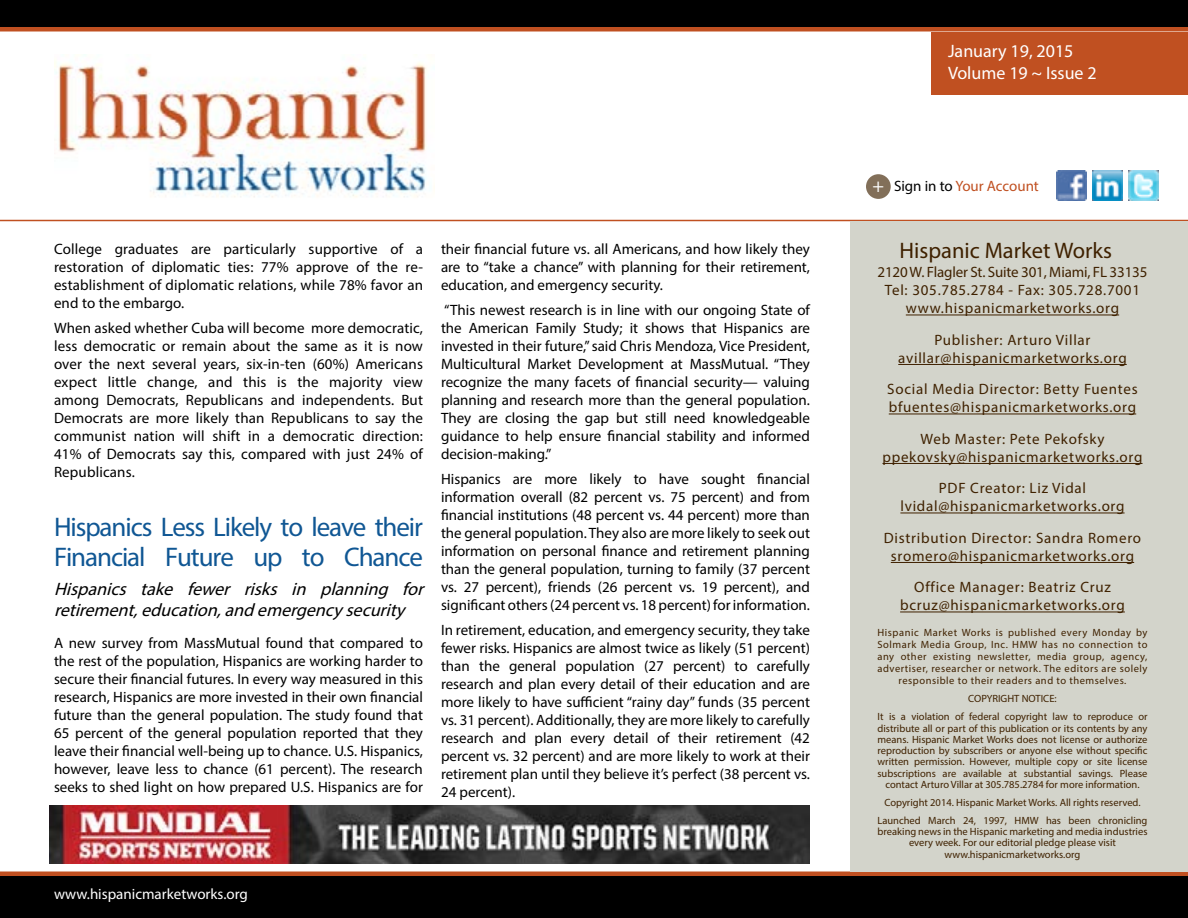
<style>
.page{position:relative;width:1188px;height:918px;background:#fff}
.page>*{position:absolute;margin:0;border:0;box-sizing:border-box;transform-origin:0 0}
.t1{font:27px/30px "Myriad Pro";letter-spacing:-.04em;color:#105794}
.t2{font:22.5px "Myriad Pro";color:#3f2100}
.t3{font:italic 18px/21.6px "Myriad Pro";color:#000}
.t4{font:18px/21.6px "Myriad Pro";color:#fff}
.t5{font:15px/18px "Myriad Pro";color:#000;text-align:justify}
.t6{font:15px/18px "Myriad Pro";letter-spacing:.05em;color:#3f2100;text-align:center}
.t7{font:15px "Myriad Pro";color:#fff}
.t8{font:15px "Myriad Pro";color:#c05021}
.t9{font:10.5px/11.2px "Myriad Pro";color:#3f2100;text-align:center}
.t10{font:10.5px/12px "Myriad Pro";letter-spacing:.05em;color:#3f2100;text-align:center}
.s1{font-size:19.5px;color:#fff}
.s2{color:#000}
</style>
<div class="page">
<div style="left:0;top:874px;width:1188px;height:44px;background:#000"></div>
<hr style="left:0;top:872px;width:1188px;height:4px;background:#c05021">
<div style="left:0;top:27px;width:1188px;height:5px;background:#c05021"></div>
<div style="left:932px;top:32px;width:256px;height:62px;background:#c05021"></div>
<img style="left:1057px;top:170px;width:30px;height:30px">
<img style="left:1129px;top:170px;width:30px;height:30px">
<img style="left:1093px;top:170px;width:30px;height:30px">
<div style="left:866px;top:174px;width:25px;height:25px;background:#826f59;border-radius:50%"></div>
<div style="left:0;top:0;width:1188px;height:27px;background:#000"></div>
<hr style="left:0;top:220px;width:1188px;height:1px;background:#c05021">
<img style="left:54px;top:54px;width:381px;height:144px">
<div style="left:850px;top:221px;width:338px;height:651px;background:#d3d4cb"></div>
<hr style="left:906px;top:315px;width:213px;height:1px;background:#3f2100">
<hr style="left:898px;top:364px;width:229px;height:1px;background:#3f2100">
<hr style="left:889px;top:414px;width:247px;height:1px;background:#3f2100">
<hr style="left:882px;top:463px;width:261px;height:1px;background:#3f2100">
<hr style="left:900px;top:513px;width:225px;height:1px;background:#3f2100">
<hr style="left:891px;top:562px;width:243px;height:1px;background:#3f2100">
<hr style="left:900px;top:612px;width:225px;height:1px;background:#3f2100">
<img style="left:50px;top:805px;width:760px;height:59px">
<p class="t5" style="left:54px;top:240px;width:371px">College graduates are particularly supportive of a restoration of diplomatic ties: 77% approve of the re&shy;establishment of diplomatic relations, while 78% favor an end to the embargo.</p>
<p class="t5" style="left:54px;top:319px;width:371px">When asked whether Cuba will become more democratic, less democratic or remain about the same as it is now over the next several years, six-in-ten (60%) Americans expect little change, and this is the majority view among Democrats, Republicans and independents. But Democrats are more likely than Republicans to say the communist nation will shift in a democratic direction:<br>41% of Democrats say this, compared with just 24% of Republicans.</p>
<h1 class="t1" style="left:54px;top:512px;width:371px">Hispanics Less Likely to leave their<br>Financial Future up to Chance</h1>
<p class="t3" style="left:54px;top:577px;width:376px">Hispanics take fewer risks in planning for retirement,education,andemergencysecurity</p>
<p class="t5" style="left:54px;top:633px;width:371px">A new survey from MassMutual found that compared to the rest of the population, Hispanics are working harder to secure their financial futures. In every way measured in this research, Hispanics are more invested in their own financial future than the general population. The study found that 65 percent of the general population reported that they leave their financial well-being up to chance. U.S. Hispanics, however, leave less to chance (61 percent). The research seeks to shed light on how prepared U.S. Hispanics are for</p>
<p class="t5" style="left:441px;top:240px;width:370px">their financial future vs. all Americans, and how likely they are to “take a chance” with planning for their retirement, education, and emergency security.</p>
<p class="t5" style="left:441px;top:301px;width:371px">“This newest research is in line with our ongoing State of the American Family Study; it shows that Hispanics are invested in their future,” said Chris Mendoza, Vice President, Multicultural Market Development at MassMutual. “They recognize the many facets of financial security— valuing planning and research more than the general population.<br>They are closing the gap but still need knowledgeable guidance to help ensure financial stability and informed decision-making.”</p>
<p class="t5" style="left:441px;top:469px;width:371px">Hispanics are more likely to have sought financial information overall (82 percent vs. 75 percent) and from financial institutions (48 percent vs. 44 percent) more than the general population. They also are more likely to seek out information on personal finance and retirement planning than the general population, turning to family (37 percent vs. 27 percent), friends (26 percent vs. 19 percent), and significant others (24 percent vs. 18 percent) for information.</p>
<p class="t5" style="left:441px;top:620px;width:371px">In retirement, education, and emergency security, they take fewer risks. Hispanics are almost twice as likely (51 percent) than the general population (27 percent) to carefully research and plan every detail of their education and are more likely to have sufficient “rainy day” funds (35 percent vs. 31 percent). Additionally, they are more likely to carefully research and plan every detail of their retirement (42 percent vs. 32 percent) and are more likely to work at their retirement plan until they believe it’s perfect (38 percent vs.<br>24 percent).</p>
<p class="t7" style="left:54px;top:884px;width:195px">www.hispanicmarketworks.org</p>
<p class="t4" style="left:948px;top:40px;width:150px">January 19, 2015<br>Volume 19 ~ Issue 2</p>
<p class="t8" style="left:872px;top:177px;width:168px"><span class="s1">+</span> <span class="s2">Sign in to</span> Your Account</p>
<h2 class="t2" style="left:899px;top:237px;width:214px">Hispanic Market Works</h2>
<p class="t6" style="left:878px;top:263px;width:271px">2120 W. Flagler St. Suite 301, Miami, FL 33135<br>Tel: 305.785.2784 - Fax: 305.728.7001 www.hispanicmarketworks.org</p>
<p class="t6" style="left:898px;top:331px;width:230px">Publisher: Arturo Villar avillar@hispanicmarketworks.org</p>
<p class="t6" style="left:887px;top:380px;width:252px;text-align:left">Social Media Director: Betty Fuentes bfuentes@hispanicmarketworks.org</p>
<p class="t6" style="left:882px;top:430px;width:262px">Web Master: Pete Pekofsky ppekovsky@hispanicmarketworks.org</p>
<p class="t6" style="left:900px;top:479px;width:226px">PDF Creator: Liz Vidal lvidal@hispanicmarketworks.org</p>
<p class="t6" style="left:884px;top:529px;width:259px">Distribution Director: Sandra Romero sromero@hispanicmarketworks.org</p>
<p class="t6" style="left:900px;top:578px;width:226px">Office Manager: Beatriz Cruz bcruz@hispanicmarketworks.org</p>
<p class="t10" style="left:878px;top:626px;width:272px">Hispanic Market Works is published every Monday by Solmark Media Group, Inc. HMW has no connection to any other existing newsletter, media group, agency, advertiser, researcher or network. The editors are solely responsible to their readers and to themselves.</p>
<p class="t9" style="left:878px;top:690px;width:272px;line-height:18px">COPYRIGHT NOTICE:<br>It is a violation of federal copyright law to reproduce or</p>
<p class="t9" style="left:878px;top:722px;width:272px">distribute all or part of this publication or its contents by any means. Hispanic Market Works does not license or authorize reproduction by subscribers or anyone else without specific written permission. However, multiple copy or site license subscriptions are available at substantial savings. Please contact Arturo Villar at 305.785.2784 for more information.</p>
<p class="t9" style="left:878px;top:793px;width:272px;line-height:18px">Copyright 2014. Hispanic Market Works. All rights reserved.<br>Launched March 24, 1997, HMW has been chronicling</p>
<p class="t9" style="left:878px;top:826px;width:272px">breaking news in the Hispanic marketing and media industries every week. For our editorial pledge please visit www.hispanicmarketworks.org</p>
</div>
